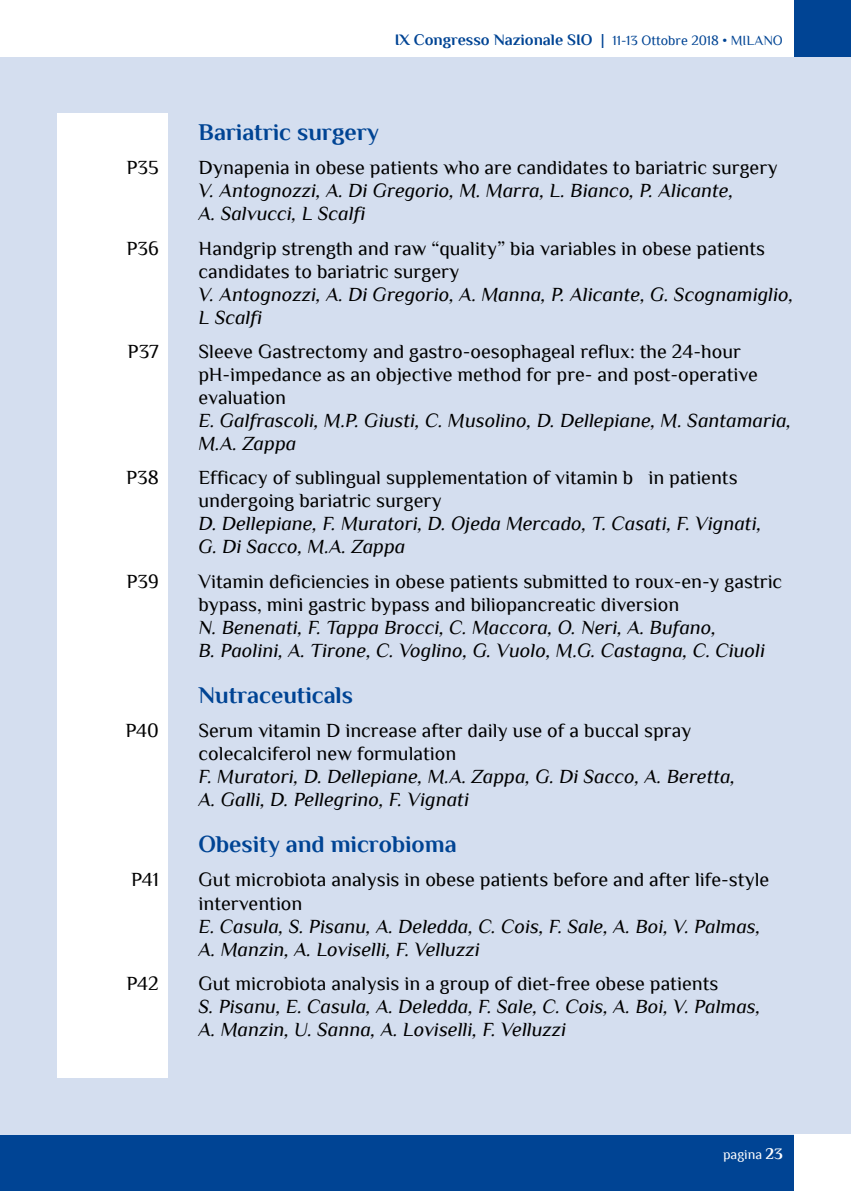
<style>
.page{position:relative;width:851px;height:1191px;background:#fff}
.page>*{position:absolute;margin:0;border:0;box-sizing:border-box;transform-origin:0 0}
.t1{font:700 24px "Philosopher";color:#004494}
.t2{font:20px/23px "Philosopher";color:#000}
.t3{font:italic 20px/23px "Philosopher";color:#000}
.t4{font:700 16px "Philosopher";color:#004494}
.t5{font:14px "Philosopher";color:#fff}
.s1{font-weight:400}
.s2{font-weight:400;font-size:14px}
.s3{font-weight:700;font-size:16px}
</style>
<div class="page">
<div style="left:0;top:1134px;width:850px;height:57px;background:#004494"></div>
<div style="left:0;top:57px;width:850px;height:1077px;background:#d4deef"></div>
<div style="left:794px;top:1134px;width:56px;height:57px;background:#fff"></div>
<div style="left:794px;top:0;width:56px;height:57px;background:#004494"></div>
<div style="left:57px;top:113px;width:110px;height:964px;background:#fff"></div>
<p class="t4" style="left:394px;top:32px;width:389px">IX Congresso Nazionale SIO <span class="s1">|</span> <span class="s2">11-13 Ottobre 2018 • Milano</span></p>
<p class="t1" style="left:198px;top:119px;width:182px">Bariatric surgery</p>
<p class="t2" style="left:126px;top:156px;width:34px">P35</p>
<p class="t2" style="left:198px;top:156px;width:580px">Dynapenia in obese patients who are candidates to bariatric surgery</p>
<p class="t3" style="left:198px;top:179px;width:536px">V. Antognozzi, A. Di Gregorio, M. Marra, L. Bianco, P. Alicante,<br>A. Salvucci, L Scalfi</p>
<p class="t2" style="left:126px;top:237px;width:34px">P36</p>
<p class="t2" style="left:198px;top:237px;width:568px">Handgrip strength and raw “quality” bia variables in obese patients candidates to bariatric surgery</p>
<p class="t3" style="left:198px;top:283px;width:596px">V. Antognozzi, A. Di Gregorio, A. Manna, P. Alicante, G. Scognamiglio,<br>L Scalfi</p>
<p class="t2" style="left:128px;top:340px;width:33px">P37</p>
<p class="t2" style="left:198px;top:340px;width:561px">Sleeve Gastrectomy and gastro-oesophageal reflux: the 24-hour pH-impedance as an objective method for pre- and post-operative evaluation</p>
<p class="t3" style="left:198px;top:409px;width:594px">E. Galfrascoli, M.P. Giusti, C. Musolino, D. Dellepiane, M. Santamaria,<br>M.A. Zappa</p>
<p class="t2" style="left:126px;top:466px;width:34px">P38</p>
<p class="t2" style="left:198px;top:466px;width:540px">Efficacy of sublingual supplementation of vitamin b₁ in patients undergoing bariatric surgery</p>
<p class="t3" style="left:198px;top:512px;width:564px">D. Dellepiane, F. Muratori, D. Ojeda Mercado, T. Casati, F. Vignati,<br>G. Di Sacco, M.A. Zappa</p>
<p class="t2" style="left:126px;top:570px;width:34px">P39</p>
<p class="t2" style="left:198px;top:570px;width:585px">Vitamin deficiencies in obese patients submitted to roux-en-y gastric bypass, mini gastric bypass and biliopancreatic diversion</p>
<p class="t3" style="left:198px;top:616px;width:568px">N. Benenati, F. Tappa Brocci, C. Maccora, O. Neri, A. Bufano,<br>B. Paolini, A. Tirone, C. Voglino, G. Vuolo, M.G. Castagna, C. Ciuoli</p>
<p class="t1" style="left:198px;top:682px;width:156px">Nutraceuticals</p>
<p class="t2" style="left:125px;top:719px;width:35px">P40</p>
<p class="t2" style="left:198px;top:719px;width:494px">Serum vitamin D increase after daily use of a buccal spray colecalciferol new formulation</p>
<p class="t3" style="left:198px;top:765px;width:538px">F. Muratori, D. Dellepiane, M.A. Zappa, G. Di Sacco, A. Beretta,<br>A. Galli, D. Pellegrino, F. Vignati</p>
<p class="t1" style="left:198px;top:831px;width:259px">Obesity and microbioma</p>
<p class="t2" style="left:131px;top:868px;width:29px">P41</p>
<p class="t2" style="left:198px;top:868px;width:572px">Gut microbiota analysis in obese patients before and after life-style intervention</p>
<p class="t3" style="left:198px;top:914px;width:563px">E. Casula, S. Pisanu, A. Deledda, C. Cois, F. Sale, A. Boi, V. Palmas,<br>A. Manzin, A. Loviselli, F. Velluzzi</p>
<p class="t2" style="left:126px;top:972px;width:34px">P42</p>
<p class="t2" style="left:198px;top:972px;width:521px">Gut microbiota analysis in a group of diet-free obese patients</p>
<p class="t3" style="left:198px;top:995px;width:563px">S. Pisanu, E. Casula, A. Deledda, F. Sale, C. Cois, A. Boi, V. Palmas,<br>A. Manzin, U. Sanna, A. Loviselli, F. Velluzzi</p>
<p class="t5" style="left:723px;top:1147px;width:61px">pagina <span class="s3">23</span></p>
</div>
